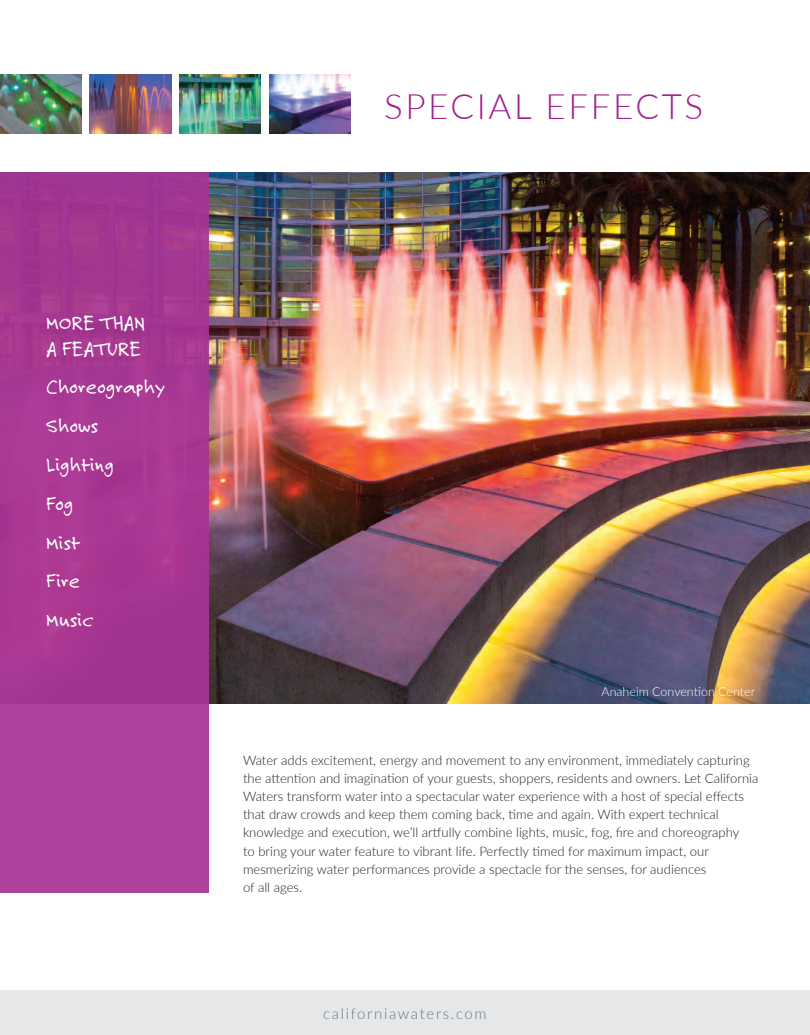
<style>
.page{position:relative;width:810px;height:1035px;background:#fff}
.page>*{position:absolute;margin:0;border:0;box-sizing:border-box;transform-origin:0 0}
.t1{font:300 35px "Lato";letter-spacing:.075em;color:#a0218c}
.t2{font:21.5px/25.8px "Felt Tip Roman";letter-spacing:.015em;color:#fff}
.t3{font:21.25px/38.8px "Felt Tip Roman";letter-spacing:.01em;color:#fff}
.t4{font:300 15px "Lato";letter-spacing:.11em;color:#6a747b}
.t5{font:300 13.12px/18.1px "Lato";color:#231f20}
.t6{font:300 12.5px "Lato";color:#fff}
</style>
<div class="page">
<div style="left:0;top:990px;width:810px;height:45px;background:#e6e7e9"></div>
<img style="left:90px;top:74px;width:81px;height:59px">
<img style="left:208px;top:172px;width:602px;height:532px">
<div style="left:0;top:172px;width:208px;height:721px;background:#a93993"></div>
<img style="left:0;top:75px;width:81px;height:58px">
<img style="left:269px;top:74px;width:82px;height:59px">
<img style="left:179px;top:74px;width:82px;height:59px">
<h2 class="t2" style="left:46px;top:309px;width:101px">Mo re Than a Feature</h2>
<h3 class="t3" style="left:46px;top:368px;width:120px">Choreography<br>Shows<br>Lighting<br>Fog<br>Mist<br>Fire<br>Music</h3>
<h1 class="t1" style="left:384px;top:83px;width:321px">SPECIAL EFFECTS</h1>
<p class="t6" style="left:602px;top:682px;width:155px">Anaheim Convention Center</p>
<p class="t5" style="left:243px;top:751px;width:517px">Water adds excitement, energy and movement to any environment, immediately capturing the attention and imagination of your guests, shoppers, residents and owners. Let California Waters transform water into a spectacular water experience with a host of special effects that draw crowds and keep them coming back, time and again. With expert technical knowledge and execution, we’ll artfully combine lights, music, fog, fire and choreography<br>to bring your water feature to vibrant life. Perfectly timed for maximum impact, our mesmerizing water performances provide a spectacle for the senses, for audiences<br>of all ages.</p>
<p class="t4" style="left:323px;top:1003px;width:165px">californiawaters.com</p>
</div>
